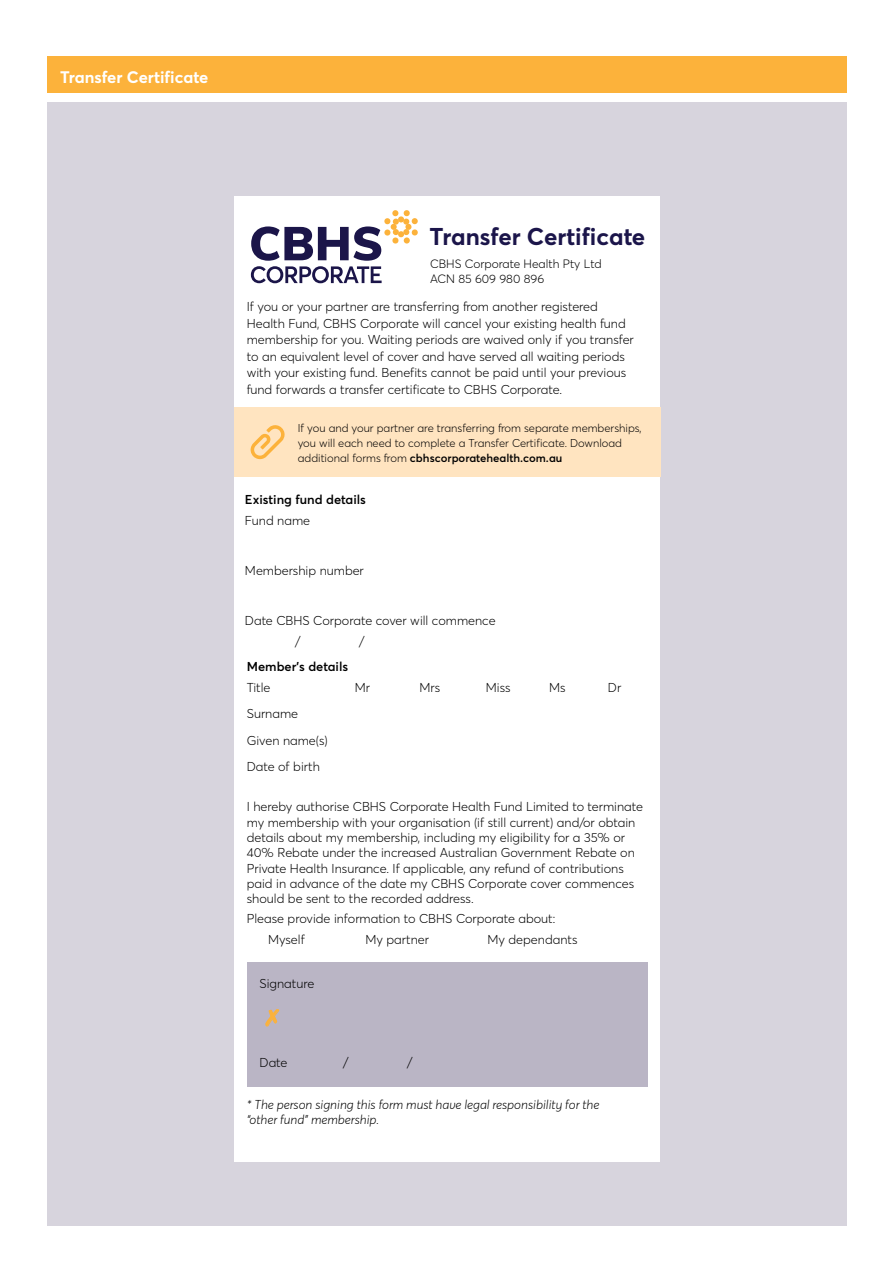
<style>
.page{position:relative;width:893px;height:1263px;background:#fff}
.page>*{position:absolute;margin:0;border:0;box-sizing:border-box;transform-origin:0 0}
.t1{font:700 24px "Averta";color:#1b154a}
.t2{font:700 16.5px "Averta";color:#fff}
.t3{font:300 13.5px "Averta";color:#000}
.t4{font:300 12.75px/15.3px "Averta";color:#000}
.t5{font:italic 300 12.75px/15.3px "Averta";color:#000}
.t6{font:600 12.75px "Averta";color:#000}
.t7{font:300 12px/14.4px "Averta";color:#000}
.t8{font:300 11.25px/15px "Averta";color:#000}
.s1{font-weight:600}
</style>
<div class="page">
<div style="left:47px;top:102px;width:800px;height:1123px;background:#d7d4dd"></div>
<div style="left:234px;top:282px;width:426px;height:880px;background:#fff"></div>
<div style="left:47px;top:56px;width:800px;height:37px;background:#fcb23b"></div>
<div style="left:247px;top:962px;width:400px;height:125px;background:#bab5c5"></div>
<div style="left:234px;top:196px;width:426px;height:102px;background:#fff"></div>
<div style="left:234px;top:407px;width:426px;height:70px;background:#ffe4c0"></div>
<svg style="left:251px;top:425px;width:34px;height:34px"></svg>
<svg style="left:251px;top:210px;width:167px;height:73px"></svg>
<p class="t2" style="left:60px;top:65px;width:150px">Transfer Certificate</p>
<h1 class="t1" style="left:430px;top:220px;width:217px">Transfer Certificate</h1>
<p class="t7" style="left:430px;top:257px;width:173px">CBHS Corporate Health Pty Ltd<br>ACN 85 609 980 896</p>
<p class="t4" style="left:247px;top:298px;width:389px;line-height:16.5px">If you or your partner are transferring from another registered Health Fund, CBHS Corporate will cancel your existing health fund membership for you. Waiting periods are waived only if you transfer to an equivalent level of cover and have served all waiting periods with your existing fund. Benefits cannot be paid until your previous fund forwards a transfer certificate to CBHS Corporate.</p>
<p class="t8" style="left:298px;top:420px;width:345px">If you and your partner are transferring from separate memberships, you will each need to complete a Transfer Certificate. Download additional forms from <span class="s1">cbhscorporatehealth.com.au</span></p>
<p class="t6" style="left:245px;top:490px;width:123px">Existing fund details</p>
<p class="t4" style="left:245px;top:512px;width:67px">Fund name</p>
<p class="t4" style="left:245px;top:562px;width:120px">Membership number</p>
<p class="t4" style="left:245px;top:612px;width:252px">Date CBHS Corporate cover will commence</p>
<p class="t6" style="left:247px;top:658px;width:103px">Member’s details</p>
<p class="t4" style="left:247px;top:679px;width:25px">Title</p>
<p class="t4" style="left:355px;top:679px;width:17px">Mr</p>
<p class="t4" style="left:419px;top:679px;width:22px">Mrs</p>
<p class="t4" style="left:486px;top:679px;width:26px">Miss</p>
<p class="t4" style="left:549px;top:679px;width:18px">Ms</p>
<p class="t4" style="left:608px;top:679px;width:15px">Dr</p>
<p class="t4" style="left:247px;top:700px;width:83px;line-height:26.5px">Surname<br>Given name(s)<br>Date of birth</p>
<p class="t3" style="left:295px;top:631px;width:7px">/</p>
<p class="t3" style="left:359px;top:631px;width:7px">/</p>
<p class="t4" style="left:247px;top:799px;width:398px">I hereby authorise CBHS Corporate Health Fund Limited to terminate my membership with your organisation (if still current) and/or obtain details about my membership, including my eligibility for a 35% or 40% Rebate under the increased Australian Government Rebate on Private Health Insurance. If applicable, any refund of contributions paid in advance of the date my CBHS Corporate cover commences should be sent to the recorded address.</p>
<p class="t4" style="left:268px;top:907px;width:289px;line-height:21px;text-indent:-21px">Please provide information to CBHS Corporate about:<br>Myself</p>
<p class="t4" style="left:365px;top:931px;width:65px">My partner</p>
<p class="t4" style="left:487px;top:931px;width:92px">My dependants</p>
<p class="t4" style="left:260px;top:975px;width:56px">Signature</p>
<p class="t4" style="left:260px;top:1054px;width:29px">Date</p>
<p class="t3" style="left:343px;top:1053px;width:7px">/</p>
<p class="t3" style="left:407px;top:1053px;width:7px">/</p>
<p class="t5" style="left:247px;top:1097px;width:354px">* The person signing this form must have legal responsibility for the “other fund” membership.</p>
</div>
